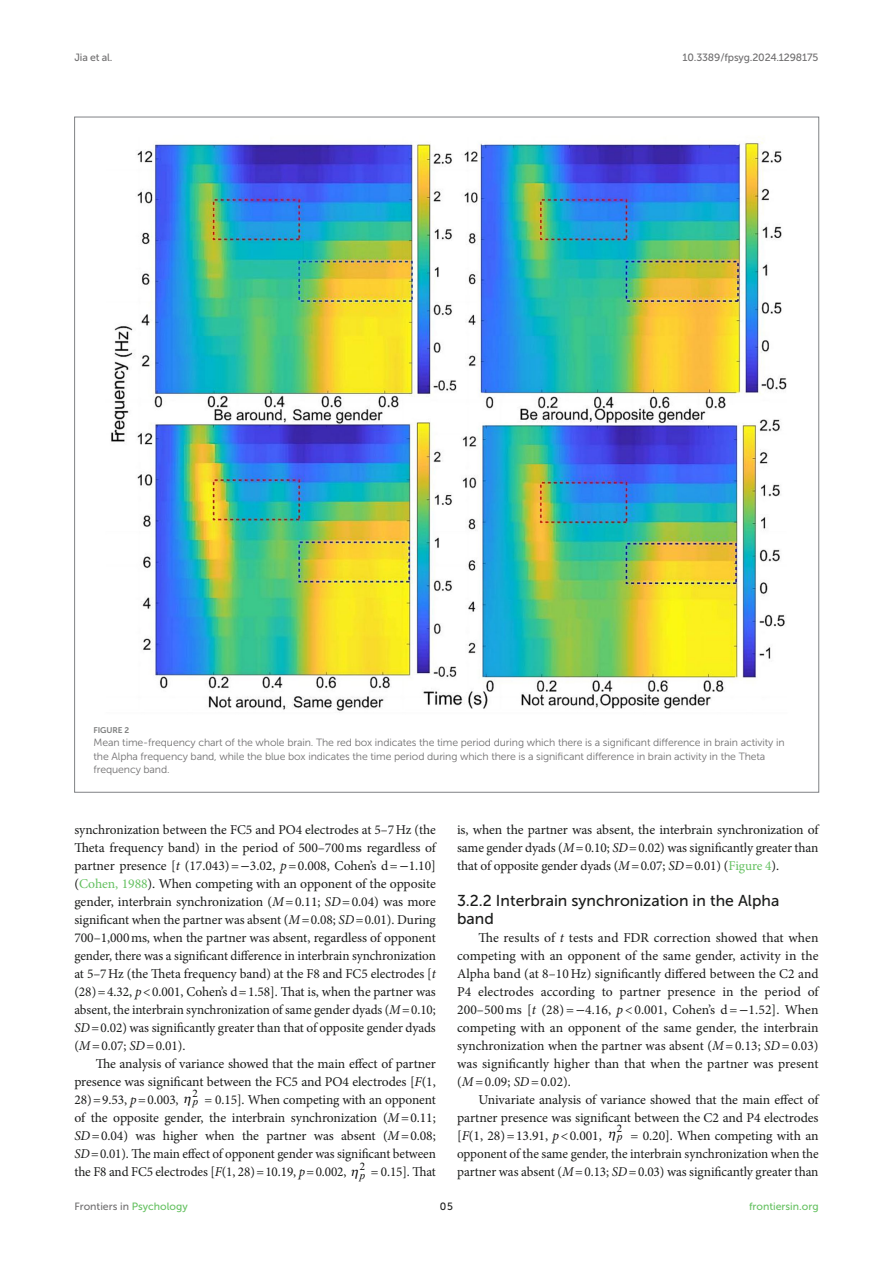
<style>
.page{position:relative;width:893px;height:1263px;background:#fff}
.page>*{position:absolute;margin:0;border:0;box-sizing:border-box;transform-origin:0 0}
.HEAD_3{font:15.75px/18px "Museo Sans 500";color:#1b1c1b}
.TEXT_FLUSH{font:13.5px/18px "Minion Pro";letter-spacing:-.005em;color:#1b1c1b;text-align:justify}
.TEXT{font:13.5px/18px "Minion Pro";letter-spacing:-.01em;color:#1b1c1b;text-align:justify}
.spi-math-img{font:italic 10.8px "Times New Roman";color:#000}
.spi-math-img-2{font:10.8px "Times New Roman";color:#000}
.FIG_LEG{font:10.5px/13.5px "Museo Sans 300";letter-spacing:-.01em;color:#706f70}
.t1{font:10.5px "Museo Sans 500";letter-spacing:-.015em;color:#706f70}
.t2{font:10.5px "Museo Sans 500";color:#65c161}
.t3{font:10.5px "Museo Sans 500";color:#1b1c1b}
.FIG_HD{font:8.25px "Museo Sans 700";letter-spacing:-.01em;color:#7e7f7f}
.s1{font-style:italic}
.s2{font-family:"STIX General"}
.s3{color:#65c161}
</style>
<div class="page">
<img style="left:111px;top:138px;width:676px;height:575px">
<p class="t1" style="left:74px;top:51px;width:40px">Jia et al.</p>
<p class="t1" style="left:683px;top:51px;width:137px">10.3389/fpsyg.2024.1298175</p>
<p class="FIG_HD" style="left:94px;top:725px;width:37px">FIGURE 2</p>
<p class="FIG_LEG" style="left:94px;top:736px;width:693px">Mean time-frequency chart of the whole brain. The red box indicates the time period during which there is a significant difference in brain activity in the Alpha frequency band, while the blue box indicates the time period during which there is a significant difference in brain activity in the Theta frequency band.</p>
<p class="TEXT_FLUSH" style="left:74px;top:821px;width:363px">synchronization between the FC5 and PO4 electrodes at 5–7Hz (the Theta frequency band) in the period of 500–700ms regardless of partner presence [<span class="s1">t</span> (17.043)=<span class="s2">−</span>3.02, <span class="s1">p</span>=0.008, Cohen’s d=<span class="s2">−</span>1.10] (<span class="s3">Cohen, 1988</span>). When competing with an opponent of the opposite gender, interbrain synchronization (<span class="s1">M</span>=0.11; <span class="s1">SD</span>=0.04) was more significant when the partner was absent (<span class="s1">M</span>=0.08; <span class="s1">SD</span>=0.01). During 700–1,000ms, when the partner was absent, regardless of opponent gender, there was a significant difference in interbrain synchronization at 5–7Hz (the Theta frequency band) at the F8 and FC5 electrodes [<span class="s1">t </span>(28)=4.32, <span class="s1">p</span>&lt;0.001, Cohen’s d=1.58]. That is, when the partner was absent, the interbrain synchronization of same gender dyads (<span class="s1">M</span>=0.10; <span class="s1">SD</span>=0.02) was significantly greater than that of opposite gender dyads (<span class="s1">M</span>=0.07; <span class="s1">SD</span>=0.01).</p>
<p class="TEXT" style="left:74px;top:1055px;width:363px;text-indent:21px">The analysis of variance showed that the main effect of partner presence was significant between the FC5 and PO4 electrodes [<span class="s1">F</span>(1, 28)=9.53, <span class="s1">p</span>=0.003,</p>
<p class="spi-math-img-2" style="left:192px;top:1085px;width:7px">2</p>
<p class="TEXT" style="left:74px;top:1091px;width:363px;text-indent:130px">= 0.15]. When competing with an opponent of the opposite gender, the interbrain synchronization (<span class="s1">M</span>=0.11; <span class="s1">SD</span>=0.04) was higher when the partner was absent (<span class="s1">M</span>=0.08; <span class="s1">SD</span>=0.01). The main effect of opponent gender was significant between the F8 and FC5 electrodes [<span class="s1">F</span>(1, 28)=10.19, <span class="s1">p</span>=0.002,</p>
<p class="spi-math-img" style="left:193px;top:1094px;width:7px">p</p>
<p class="spi-math-img-2" style="left:360px;top:1159px;width:7px">2</p>
<p class="TEXT" style="left:371px;top:1163px;width:67px">= 0.15]. That</p>
<p class="spi-math-img" style="left:360px;top:1168px;width:7px">p</p>
<p class="TEXT" style="left:457px;top:821px;width:363px">is, when the partner was absent, the interbrain synchronization of same gender dyads (<span class="s1">M</span>=0.10; <span class="s1">SD</span>=0.02) was significantly greater than that of opposite gender dyads (<span class="s1">M</span>=0.07; <span class="s1">SD</span>=0.01) (<span class="s3">Figure 4</span>).</p>
<p class="HEAD_3" style="left:457px;top:892px;width:324px">3.2.2 Interbrain synchronization in the Alpha band</p>
<p class="TEXT_FLUSH" style="left:457px;top:929px;width:363px;text-indent:21px">The results of <span class="s1">t</span> tests and FDR correction showed that when competing with an opponent of the same gender, activity in the Alpha band (at 8–10Hz) significantly differed between the C2 and P4 electrodes according to partner presence in the period of 200–500ms [<span class="s1">t</span> (28)=<span class="s2">−</span>4.16, <span class="s1">p</span>&lt;0.001, Cohen’s d=<span class="s2">−</span>1.52]. When competing with an opponent of the same gender, the interbrain synchronization when the partner was absent (<span class="s1">M</span>=0.13; <span class="s1">SD</span>=0.03) was significantly higher than that when the partner was present (<span class="s1">M</span>=0.09; <span class="s1">SD</span>=0.02).</p>
<p class="TEXT" style="left:457px;top:1091px;width:363px;text-indent:21px">Univariate analysis of variance showed that the main effect of partner presence was significant between the C2 and P4 electrodes [<span class="s1">F</span>(1, 28)=13.91, <span class="s1">p</span>&lt;0.001,</p>
<p class="spi-math-img-2" style="left:617px;top:1120px;width:7px">2</p>
<p class="TEXT" style="left:457px;top:1127px;width:363px;text-indent:173px">= 0.20]. When competing with an opponent of the same gender, the interbrain synchronization when the partner was absent (<span class="s1">M</span>=0.13; <span class="s1">SD</span>=0.03) was significantly greater than</p>
<p class="spi-math-img" style="left:617px;top:1129px;width:7px">p</p>
<p class="t1" style="left:74px;top:1200px;width:115px">Frontiers in <span class="s3">Psychology</span></p>
<p class="t3" style="left:440px;top:1200px;width:14px">05</p>
<p class="t2" style="left:749px;top:1200px;width:71px">frontiersin.org</p>
</div>
